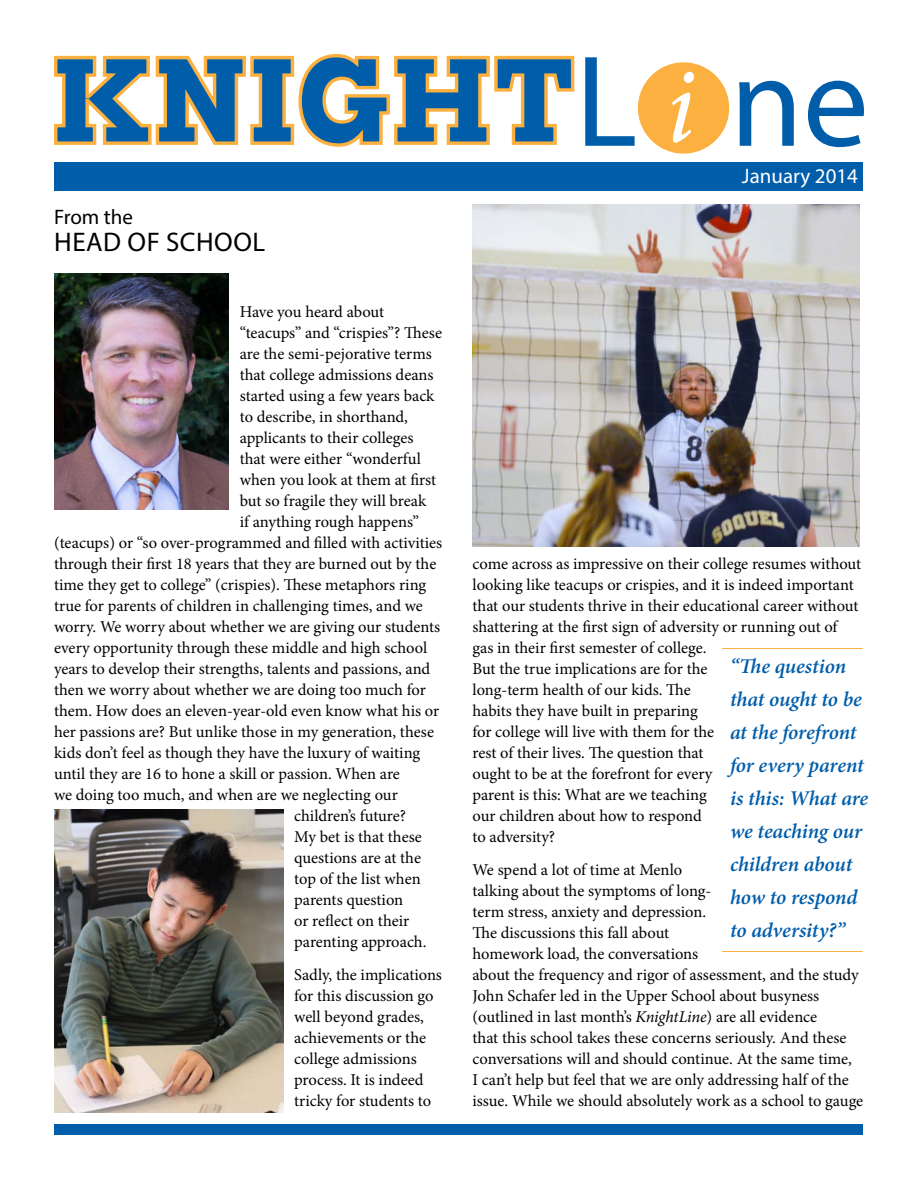
<style>
.page{position:relative;width:918px;height:1188px;background:#fff}
.page>*{position:absolute;margin:0;border:0;box-sizing:border-box;transform-origin:0 0}
.t1{font:27px "Myriad Pro";letter-spacing:.02em;color:#000}
.t2{font:italic 600 21px/33px "Minion Pro";letter-spacing:-.005em;color:#005daa}
.t3{font:21px "Myriad Pro";color:#fff}
.t4{font:21px "Myriad Pro";letter-spacing:-.005em;color:#000}
.t5{font:16.5px/21px "Minion Pro";letter-spacing:-.005em;color:#000}
.s1{font-style:italic}
</style>
<div class="page">
<div style="left:638px;top:62px;width:91px;height:92px;background:#fbb040;border-radius:50%"></div>
<svg style="left:672px;top:72px;width:22px;height:71px"></svg>
<svg style="left:54px;top:54px;width:521px;height:93px"></svg>
<svg style="left:585px;top:57px;width:50px;height:89px"></svg>
<svg style="left:739px;top:81px;width:55px;height:65px"></svg>
<svg style="left:808px;top:81px;width:56px;height:66px"></svg>
<div style="left:55px;top:162px;width:808px;height:28px;background:#005daa"></div>
<div style="left:55px;top:1124px;width:808px;height:11px;background:#005daa"></div>
<img style="left:54px;top:273px;width:175px;height:237px">
<hr style="left:722px;top:648px;width:141px;height:1px;background:#fbb040">
<hr style="left:722px;top:951px;width:141px;height:1px;background:#fbb040">
<img style="left:472px;top:204px;width:387px;height:343px">
<img style="left:55px;top:809px;width:228px;height:303px">
<p class="t4" style="left:54px;top:204px;width:80px">From the</p>
<h1 class="t1" style="left:54px;top:226px;width:213px">Head of School</h1>
<p class="t5" style="left:240px;top:301px;width:146px">Have you heard about</p>
<p class="t5" style="left:240px;top:322px;width:204px">“teacups” and “crispies”? These</p>
<p class="t5" style="left:240px;top:343px;width:194px">are the semi-pejorative terms</p>
<p class="t5" style="left:240px;top:364px;width:195px">that college admissions deans</p>
<p class="t5" style="left:240px;top:385px;width:196px">started using a few years back</p>
<p class="t5" style="left:240px;top:406px;width:170px">to describe, in shorthand,</p>
<p class="t5" style="left:240px;top:427px;width:175px">applicants to their colleges</p>
<p class="t5" style="left:240px;top:448px;width:183px">that were either “wonderful</p>
<p class="t5" style="left:240px;top:469px;width:198px">when you look at them at first</p>
<p class="t5" style="left:240px;top:490px;width:188px">but so fragile they will break</p>
<p class="t5" style="left:240px;top:511px;width:181px">if anything rough happens”</p>
<p class="t5" style="left:54px;top:532px;width:390px">(teacups) or “so over-programmed and filled with activities</p>
<p class="t5" style="left:54px;top:553px;width:384px">through their first 18 years that they are burned out by the</p>
<p class="t5" style="left:54px;top:574px;width:374px">time they get to college” (crispies). These metaphors ring</p>
<p class="t5" style="left:54px;top:595px;width:370px">true for parents of children in challenging times, and we</p>
<p class="t5" style="left:54px;top:616px;width:388px">worry. We worry about whether we are giving our students</p>
<p class="t5" style="left:54px;top:637px;width:375px">every opportunity through these middle and high school</p>
<p class="t5" style="left:54px;top:658px;width:378px">years to develop their strengths, talents and passions, and</p>
<p class="t5" style="left:54px;top:679px;width:373px">then we worry about whether we are doing too much for</p>
<p class="t5" style="left:54px;top:700px;width:387px">them. How does an eleven-year-old even know what his or</p>
<p class="t5" style="left:54px;top:721px;width:382px">her passions are? But unlike those in my generation, these</p>
<p class="t5" style="left:54px;top:742px;width:368px">kids don’t feel as though they have the luxury of waiting</p>
<p class="t5" style="left:54px;top:763px;width:347px">until they are 16 to hone a skill or passion. When are</p>
<p class="t5" style="left:54px;top:784px;width:345px">we doing too much, and when are we neglecting our</p>
<p class="t5" style="left:294px;top:805px;width:113px">children’s future?</p>
<p class="t5" style="left:294px;top:826px;width:129px">My bet is that these</p>
<p class="t5" style="left:294px;top:847px;width:128px">questions are at the</p>
<p class="t5" style="left:294px;top:868px;width:128px">top of the list when</p>
<p class="t5" style="left:294px;top:889px;width:111px">parents question</p>
<p class="t5" style="left:294px;top:910px;width:117px">or reflect on their</p>
<p class="t5" style="left:294px;top:931px;width:134px">parenting approach.</p>
<p class="t5" style="left:294px;top:964px;width:149px">Sadly, the implications for this discussion go well beyond grades, achievements or the college admissions process. It is indeed tricky for students to</p>
<p class="t3" style="left:742px;top:163px;width:118px">January 2014</p>
<p class="t5" style="left:473px;top:553px;width:390px">come across as impressive on their college resumes without looking like teacups or crispies, and it is indeed important that our students thrive in their educational career without shattering at the first sign of adversity or running out of gas in their first semester of college.<br>But the true implications are for the<br>long-term health of our kids. The<br>habits they have built in preparing<br>for college will live with them for the<br>rest of their lives. The question that<br>ought to be at the forefront for every<br>parent is this: What are we teaching<br>our children about how to respond<br>to adversity?</p>
<p class="t5" style="left:473px;top:859px;width:392px">We spend a lot of time at Menlo<br>talking about the symptoms of long-<br>term stress, anxiety and depression.<br>The discussions this fall about<br>homework load, the conversations<br>about the frequency and rigor of assessment, and the study John Schafer led in the Upper School about busyness (outlined in last month’s <span class="s1">KnightLine</span>) are all evidence<br>that this school takes these concerns seriously. And these conversations will and should continue. At the same time,<br>I can’t help but feel that we are only addressing half of the issue. While we should absolutely work as a school to gauge</p>
<p class="t2" style="left:730px;top:650px;width:140px">“The question that ought to be at the forefront for every parent is this: What are we teaching our children about how to respond to adversity?”</p>
</div>
